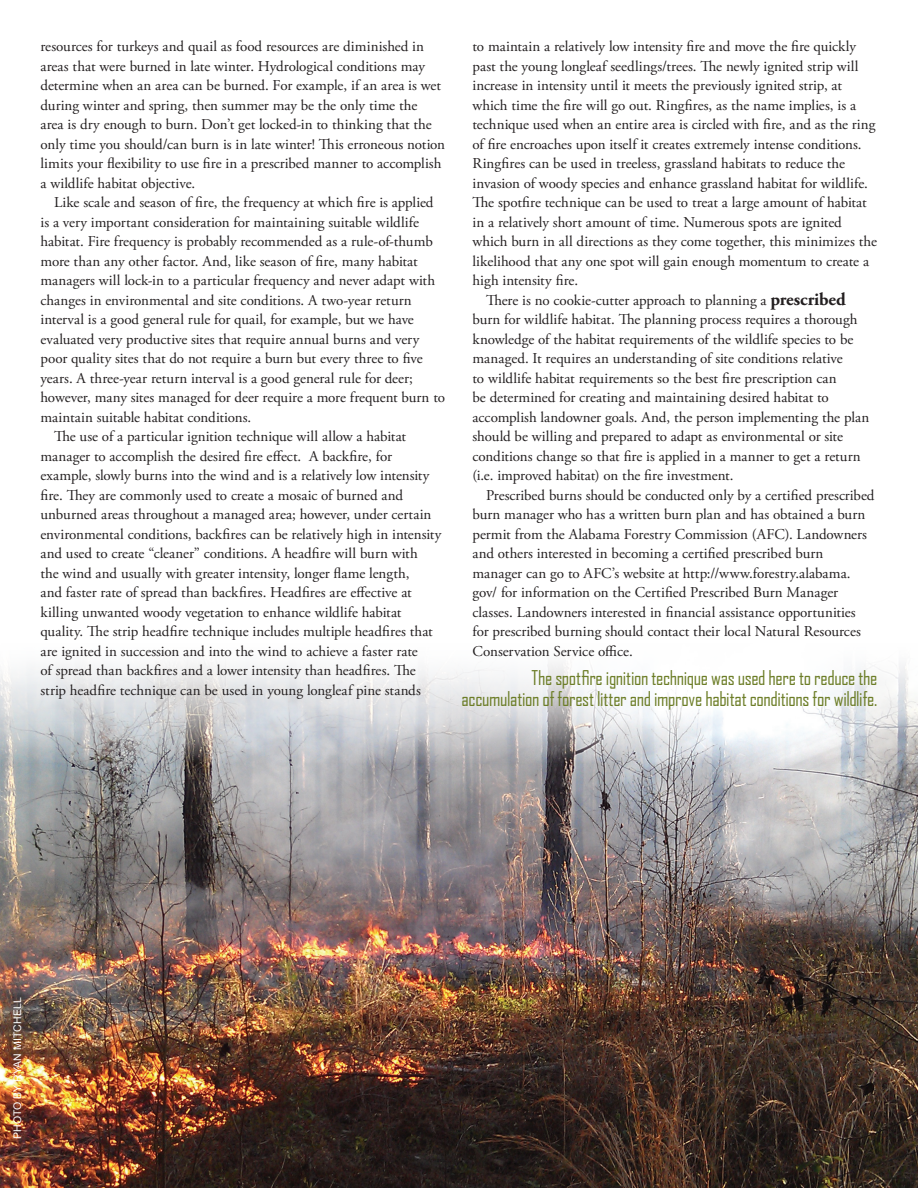
<style>
.page{position:relative;width:918px;height:1188px;background:#fff}
.page>*{position:absolute;margin:0;border:0;box-sizing:border-box;transform-origin:0 0}
.Cutline{font:19.5px/21px "Agency FB";letter-spacing:-.02em;color:#6d7e28;text-align:right}
.Body_text{font:15px/19.5px "Adobe Garamond Pro";color:#231f20}
.Photo_Credit{font:10.5px "Arial";letter-spacing:.01em;color:#fff}
.s1{font-weight:700;font-size:18px}
</style>
<div class="page">
<img style="left:0;top:662px;width:918px;height:526px">
<p class="Body_text" style="left:40px;top:37px;width:406px">resources for turkeys and quail as food resources are diminished in areas that were burned in late winter. Hydrological conditions may determine when an area can be burned. For example, if an area is wet during winter and spring, then summer may be the only time the<br>area is dry enough to burn. Don’t get locked-in to thinking that the only time you should/can burn is in late winter! This erroneous notion limits your flexibility to use fire in a prescribed manner to accomplish a wildlife habitat objective.</p>
<p class="Body_text" style="left:40px;top:193px;width:406px;text-indent:14px">Like scale and season of fire, the frequency at which fire is applied is a very important consideration for maintaining suitable wildlife habitat. Fire frequency is probably recommended as a rule-of-thumb more than any other factor. And, like season of fire, many habitat managers will lock-in to a particular frequency and never adapt with changes in environmental and site conditions. A two-year return interval is a good general rule for quail, for example, but we have evaluated very productive sites that require annual burns and very poor quality sites that do not require a burn but every three to five years. A three-year return interval is a good general rule for deer; however, many sites managed for deer require a more frequent burn to maintain suitable habitat conditions.</p>
<p class="Body_text" style="left:40px;top:427px;width:402px;text-indent:14px">The use of a particular ignition technique will allow a habitat manager to accomplish the desired fire effect. A backfire, for example, slowly burns into the wind and is a relatively low intensity fire. They are commonly used to create a mosaic of burned and unburned areas throughout a managed area; however, under certain environmental conditions, backfires can be relatively high in intensity and used to create “cleaner” conditions. A headfire will burn with<br>the wind and usually with greater intensity, longer flame length,<br>and faster rate of spread than backfires. Headfires are effective at killing unwanted woody vegetation to enhance wildlife habitat quality. The strip headfire technique includes multiple headfires that are ignited in succession and into the wind to achieve a faster rate<br>of spread than backfires and a lower intensity than headfires. The strip headfire technique can be used in young longleaf pine stands</p>
<p class="Body_text" style="left:472px;top:37px;width:406px">to maintain a relatively low intensity fire and move the fire quickly past the young longleaf seedlings/trees. The newly ignited strip will increase in intensity until it meets the previously ignited strip, at which time the fire will go out. Ringfires, as the name implies, is a technique used when an entire area is circled with fire, and as the ring of fire encroaches upon itself it creates extremely intense conditions.<br>Ringfires can be used in treeless, grassland habitats to reduce the invasion of woody species and enhance grassland habitat for wildlife.<br>The spotfire technique can be used to treat a large amount of habitat in a relatively short amount of time. Numerous spots are ignited which burn in all directions as they come together, this minimizes the likelihood that any one spot will gain enough momentum to create a high intensity fire.</p>
<p class="Body_text" style="left:472px;top:291px;width:398px;text-indent:14px">There is no cookie-cutter approach to planning a <span class="s1">prescribed </span>burn for wildlife habitat. The planning process requires a thorough knowledge of the habitat requirements of the wildlife species to be managed. It requires an understanding of site conditions relative<br>to wildlife habitat requirements so the best fire prescription can<br>be determined for creating and maintaining desired habitat to accomplish landowner goals. And, the person implementing the plan should be willing and prepared to adapt as environmental or site conditions change so that fire is applied in a manner to get a return (i.e. improved habitat) on the fire investment.</p>
<p class="Body_text" style="left:472px;top:486px;width:404px;text-indent:14px">Prescribed burns should be conducted only by a certified prescribed burn manager who has a written burn plan and has obtained a burn permit from the Alabama Forestry Commission (AFC). Landowners and others interested in becoming a certified prescribed burn manager can go to AFC’s website at http://www.forestry.alabama. gov/ for information on the Certified Prescribed Burn Manager classes. Landowners interested in financial assistance opportunities for prescribed burning should contact their local Natural Resources Conservation Service office.</p>
<p class="Cutline" style="left:462px;top:667px;width:417px">The spotfire ignition technique was used here to reduce the accumulation of forest litter and improve habitat conditions for wildlife.</p>
<p class="Photo_Credit" style="left:11px;top:1139px;width:144px;rotate:-90deg">PHOTO BY RYAN MITCHELL</p>
</div>
